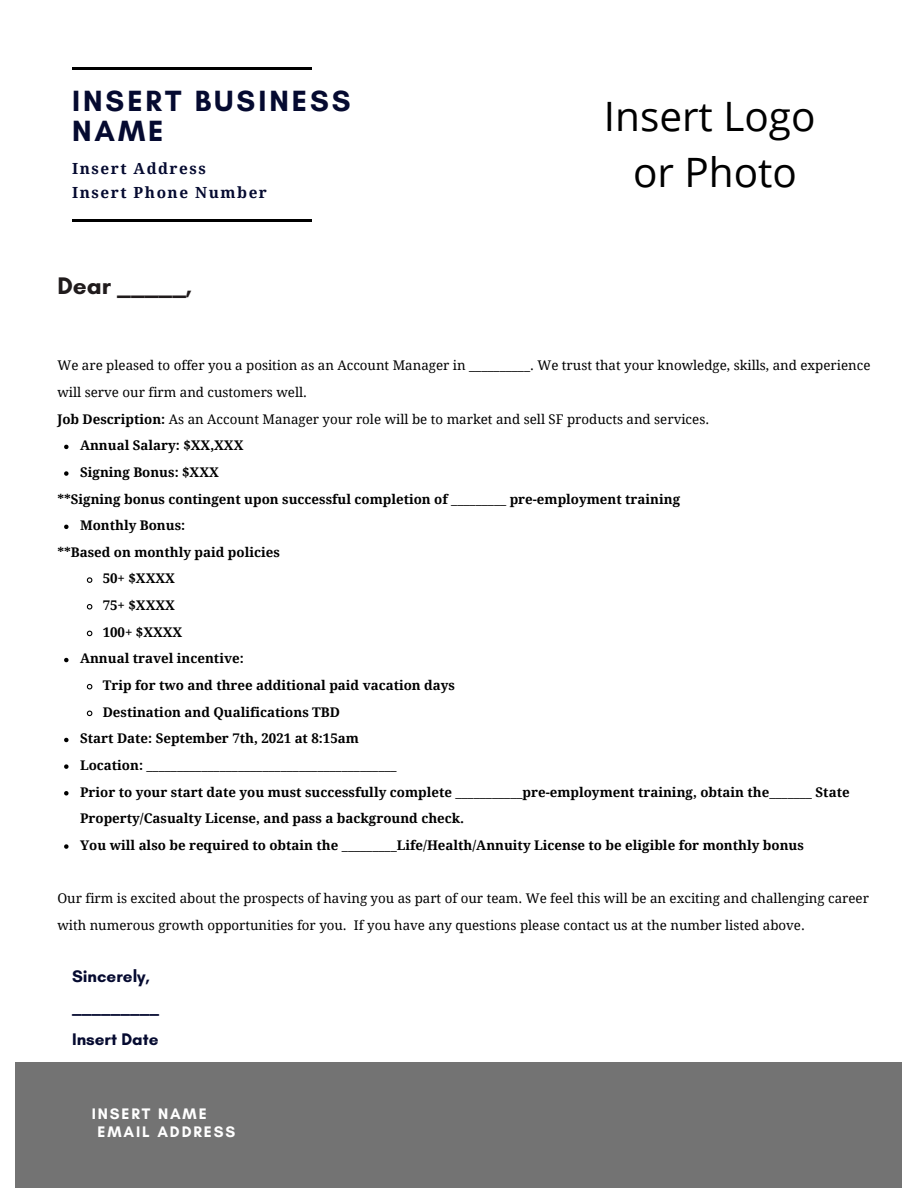
<style>
.page{position:relative;width:918px;height:1188px;background:#fff}
.page>*{position:absolute;margin:0;border:0;box-sizing:border-box;transform-origin:0 0}
.t1{font:40.5px/56.2px "Open Sans";color:#000;text-align:center}
.t2{font:700 29.85px/30.3px "Glacial Indifference";letter-spacing:.1em;color:#050a30}
.t3{font:700 24.45px "Glacial Indifference";color:#201b1c}
.t4{font:700 17.1px/31.5px "Glacial Indifference";color:#050a30}
.t5{font:700 15.6px/18px "Glacial Indifference";letter-spacing:.12em;color:#fff}
.t6{font:700 15.3px/24.8px "Droid Serif";letter-spacing:.1em;color:#050a30}
.t7{font:700 13.35px/26.7px "Droid Serif";color:#000}
.t8{font:13.35px/26.7px "Droid Serif";color:#000}
.s1{font-weight:700}
</style>
<div class="page">
<div style="left:16px;top:1062px;width:886px;height:126px;background:#737373"></div>
<svg style="left:64px;top:445px;width:5px;height:4px"></svg>
<svg style="left:64px;top:471px;width:5px;height:5px"></svg>
<svg style="left:64px;top:525px;width:5px;height:4px"></svg>
<svg style="left:86px;top:577px;width:7px;height:6px"></svg>
<svg style="left:86px;top:604px;width:7px;height:6px"></svg>
<svg style="left:86px;top:630px;width:7px;height:7px"></svg>
<svg style="left:64px;top:658px;width:5px;height:4px"></svg>
<svg style="left:86px;top:683px;width:7px;height:7px"></svg>
<svg style="left:86px;top:710px;width:7px;height:7px"></svg>
<svg style="left:64px;top:738px;width:5px;height:4px"></svg>
<svg style="left:64px;top:764px;width:5px;height:5px"></svg>
<svg style="left:64px;top:791px;width:5px;height:4px"></svg>
<svg style="left:64px;top:844px;width:5px;height:5px"></svg>
<hr style="left:72px;top:219px;width:239px;height:2px;background:#000">
<hr style="left:72px;top:68px;width:239px;height:2px;background:#000">
<h2 class="t2" style="left:72px;top:85px;width:280px">INSERT BUSINESS<br>NAME</h2>
<p class="t6" style="left:72px;top:156px;width:196px">Insert Address<br>Insert Phone Number</p>
<h3 class="t3" style="left:57px;top:271px;width:136px">Dear _____,</h3>
<h1 class="t1" style="left:604px;top:87px;width:213px">Insert Logo or Photo</h1>
<p class="t8" style="left:57px;top:352px;width:815px">We are pleased to offer you a position as an Account Manager in __________. We trust that your knowledge, skills, and experience will serve our firm and customers well.<br><span class="s1">Job Description:</span> As an Account Manager your role will be to market and sell SF products and services.</p>
<p class="t7" style="left:80px;top:432px;width:165px">Annual Salary: $XX,XXX<br>Signing Bonus: $XXX</p>
<p class="t7" style="left:80px;top:512px;width:107px">Monthly Bonus:</p>
<p class="t7" style="left:103px;top:565px;width:74px">50+ $XXXX</p>
<p class="t7" style="left:103px;top:592px;width:74px">75+ $XXXX</p>
<p class="t7" style="left:103px;top:619px;width:81px">100+ $XXXX</p>
<p class="t7" style="left:80px;top:645px;width:165px">Annual travel incentive:</p>
<p class="t7" style="left:103px;top:672px;width:354px">Trip for two and three additional paid vacation days</p>
<p class="t7" style="left:103px;top:699px;width:239px">Destination and Qualifications TBD</p>
<p class="t7" style="left:80px;top:725px;width:280px">Start Date: September 7th, 2021 at 8:15am</p>
<p class="t7" style="left:80px;top:752px;width:318px">Location: _________________________________________</p>
<p class="t7" style="left:80px;top:779px;width:771px">Prior to your start date you must successfully complete ___________pre-employment training, obtain the_______ State</p>
<p class="t7" style="left:80px;top:805px;width:386px">Property/Casualty License, and pass a background check.</p>
<p class="t7" style="left:80px;top:832px;width:725px">You will also be required to obtain the _________Life/Health/Annuity License to be eligible for monthly bonus</p>
<p class="t7" style="left:57px;top:486px;width:624px">**Signing bonus contingent upon successful completion of _________ pre-employment training</p>
<p class="t7" style="left:57px;top:539px;width:224px">**Based on monthly paid policies</p>
<p class="t8" style="left:57px;top:885px;width:813px">Our firm is excited about the prospects of having you as part of our team. We feel this will be an exciting and challenging career with numerous growth opportunities for you. If you have any questions please contact us at the number listed above.</p>
<p class="t4" style="left:72px;top:960px;width:88px">Sincerely, _________<br>Insert Date</p>
<p class="t5" style="left:98px;top:1105px;width:139px;text-indent:-6px">INSERT NAME<br>EMAIL ADDRESS</p>
</div>
